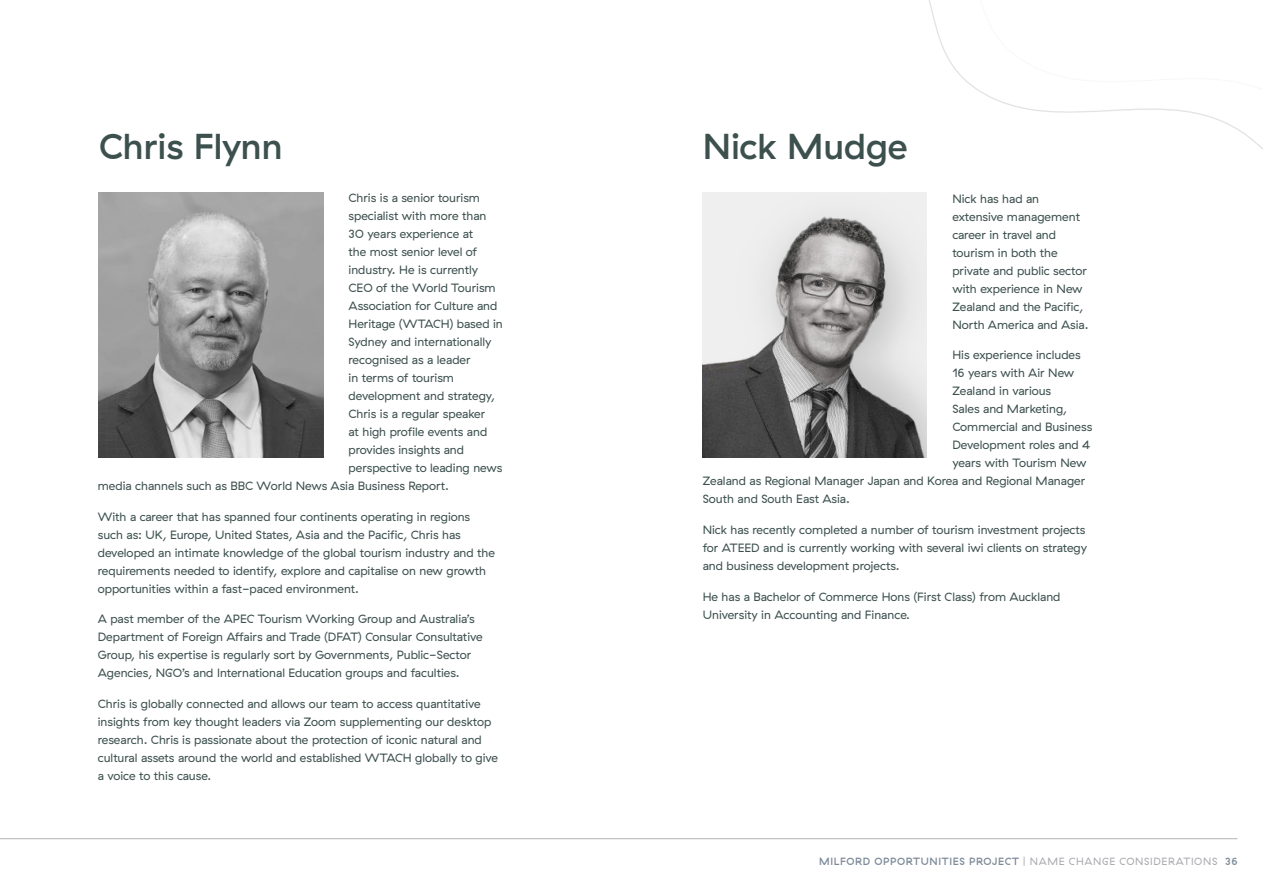
<style>
.page{position:relative;width:1263px;height:893px;background:#fff}
.page>*{position:absolute;margin:0;border:0;box-sizing:border-box;transform-origin:0 0}
.t1{font:500 36px "GT Haptik";color:#3c504e}
.t2{font:12px/18px "GT Haptik";color:#3c504e}
.t3{font:500 10.5px "GT Haptik";letter-spacing:.06em;color:#7d8a99}
.s1{font-weight:400;color:#a8a9ad}
</style>
<div class="page">
<hr style="left:0;top:838px;width:1237px;height:1px;background:#b2b3b7">
<img style="left:703px;top:193px;width:224px;height:264px">
<div style="left:833px;top:192px;width:94px;height:30px;background:#eee"></div>
<svg style="left:929px;top:0;width:334px;height:150px"></svg>
<img style="left:99px;top:193px;width:224px;height:264px">
<p class="t1" style="left:99px;top:125px;width:185px">Chris Flynn</p>
<p class="t2" style="left:349px;top:189px;width:133px">Chris is a senior tourism</p>
<p class="t2" style="left:349px;top:207px;width:139px">specialist with more than</p>
<p class="t2" style="left:349px;top:225px;width:126px">30 years experience at</p>
<p class="t2" style="left:349px;top:243px;width:130px">the most senior level of</p>
<p class="t2" style="left:349px;top:261px;width:131px">industry. He is currently</p>
<p class="t2" style="left:349px;top:279px;width:149px">CEO of the World Tourism</p>
<p class="t2" style="left:349px;top:297px;width:150px">Association for Culture and</p>
<p class="t2" style="left:349px;top:315px;width:156px">Heritage (WTACH) based in</p>
<p class="t2" style="left:349px;top:333px;width:144px">Sydney and internationally</p>
<p class="t2" style="left:349px;top:351px;width:124px">recognised as a leader</p>
<p class="t2" style="left:349px;top:369px;width:107px">in terms of tourism</p>
<p class="t2" style="left:349px;top:387px;width:148px">development and strategy,</p>
<p class="t2" style="left:349px;top:405px;width:138px">Chris is a regular speaker</p>
<p class="t2" style="left:349px;top:423px;width:140px">at high profile events and</p>
<p class="t2" style="left:349px;top:441px;width:117px">provides insights and</p>
<p class="t2" style="left:349px;top:459px;width:155px">perspective to leading news</p>
<p class="t2" style="left:98px;top:477px;width:353px">media channels such as BBC World News Asia Business Report.</p>
<p class="t2" style="left:98px;top:508px;width:399px">With a career that has spanned four continents operating in regions such as: UK, Europe, United States, Asia and the Pacific, Chris has developed an intimate knowledge of the global tourism industry and the requirements needed to identify, explore and capitalise on new growth opportunities within a fast-paced environment.</p>
<p class="t2" style="left:98px;top:610px;width:386px">A past member of the APEC Tourism Working Group and Australia’s Department of Foreign Affairs and Trade (DFAT) Consular Consultative Group, his expertise is regularly sort by Governments, Public-Sector Agencies, NGO’s and International Education groups and faculties.</p>
<p class="t2" style="left:98px;top:695px;width:402px">Chris is globally connected and allows our team to access quantitative insights from key thought leaders via Zoom supplementing our desktop research. Chris is passionate about the protection of iconic natural and cultural assets around the world and established WTACH globally to give a voice to this cause.</p>
<p class="t1" style="left:703px;top:125px;width:207px">Nick Mudge</p>
<p class="t2" style="left:952px;top:190px;width:138px">Nick has had an extensive management career in travel and tourism in both the private and public sector with experience in New<br>Zealand and the Pacific,<br>North America and Asia.</p>
<p class="t2" style="left:952px;top:346px;width:130px">His experience includes</p>
<p class="t2" style="left:952px;top:364px;width:123px">16 years with Air New</p>
<p class="t2" style="left:952px;top:382px;width:100px">Zealand in various</p>
<p class="t2" style="left:952px;top:400px;width:116px">Sales and Marketing,</p>
<p class="t2" style="left:952px;top:418px;width:141px">Commercial and Business</p>
<p class="t2" style="left:952px;top:436px;width:139px">Development roles and 4</p>
<p class="t2" style="left:952px;top:454px;width:136px">years with Tourism New</p>
<p class="t2" style="left:703px;top:472px;width:384px">Zealand as Regional Manager Japan and Korea and Regional Manager</p>
<p class="t2" style="left:703px;top:490px;width:149px">South and South East Asia.</p>
<p class="t2" style="left:703px;top:521px;width:386px">Nick has recently completed a number of tourism investment projects for ATEED and is currently working with several iwi clients on strategy and business development projects.</p>
<p class="t2" style="left:703px;top:588px;width:359px">He has a Bachelor of Commerce Hons (First Class) from Auckland<br>University in Accounting and Finance.</p>
<p class="t3" style="left:819px;top:855px;width:420px">MILFORD OPPORTUNITIES PROJECT <span class="s1">| NAME CHANGE CONSIDERATIONS</span> 36</p>
</div>
